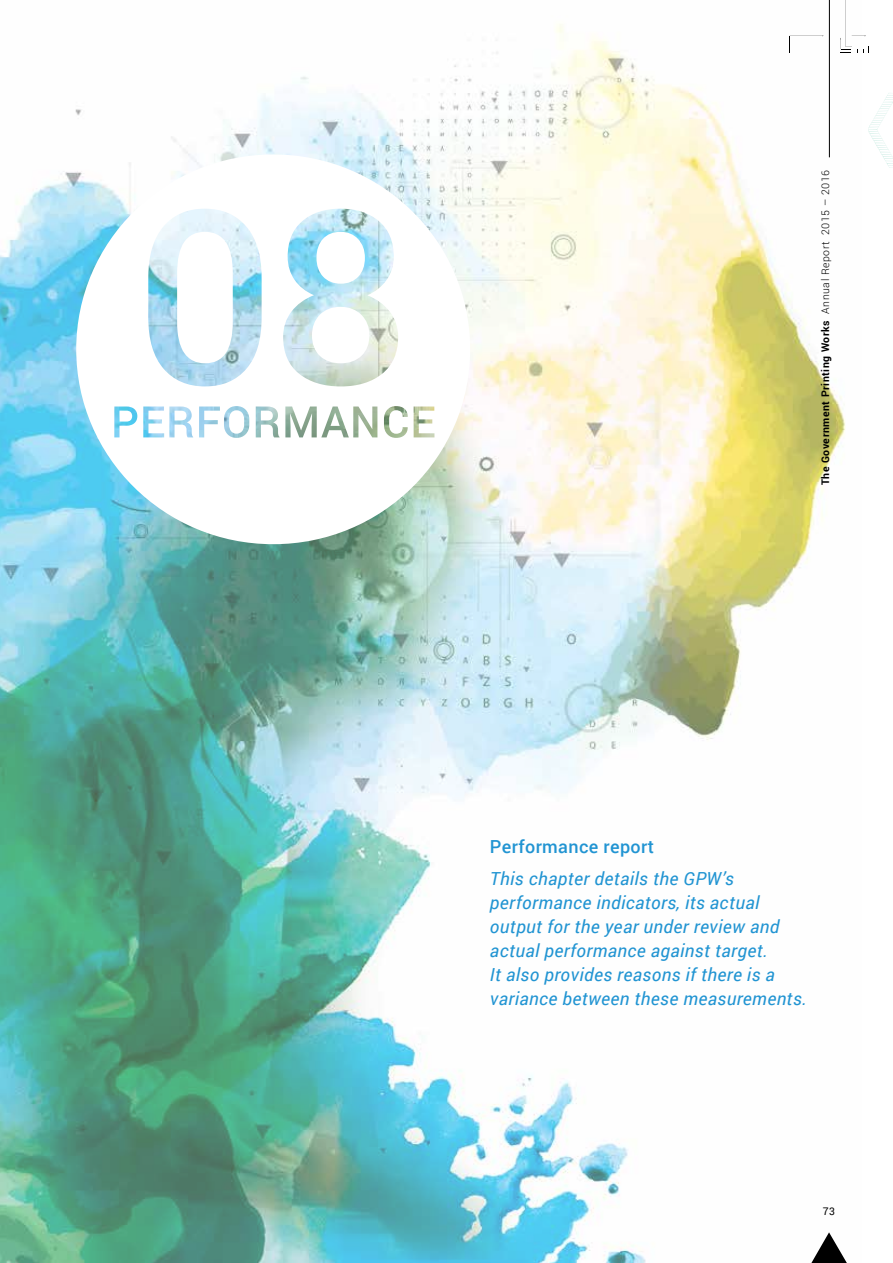
<style>
.page{position:relative;width:893px;height:1263px;background:#fff}
.page>*{position:absolute;margin:0;border:0;box-sizing:border-box;transform-origin:0 0}
.t1{font:italic 18px/24px "Roboto";letter-spacing:.02em;color:#2194d2}
.t2{font:500 18px "Roboto";letter-spacing:.02em;color:#2194d2}
.t3{font:700 10.5px "Roboto";letter-spacing:.05em;color:#000}
.t4{font:10.5px "Roboto";color:#000}
.s1{font-weight:300}
</style>
<div class="page">
<img style="left:0;top:0;width:846px;height:1263px">
<svg style="left:76px;top:154px;width:394px;height:390px"></svg>
<svg style="left:790px;top:36px;width:34px;height:16px"></svg>
<svg style="left:840px;top:0;width:29px;height:53px"></svg>
<hr style="left:829px;top:0;width:1px;height:157px;background:#000">
<svg style="left:868px;top:93px;width:25px;height:75px"></svg>
<svg style="left:799px;top:1232px;width:48px;height:31px"></svg>
<p class="t3" style="left:818px;top:485px;width:317px;rotate:-90deg">The Government Printing Works <span class="s1">Annual Report 2015 – 2016</span></p>
<p class="t2" style="left:490px;top:833px;width:166px">Performance report</p>
<p class="t1" style="left:490px;top:866px;width:318px">This chapter details the GPW’s performance indicators, its actual output for the year under review and actual performance against target.<br>It also provides reasons if there is a variance between these measurements.</p>
<p class="t4" style="left:823px;top:1204px;width:14px">73</p>
</div>
